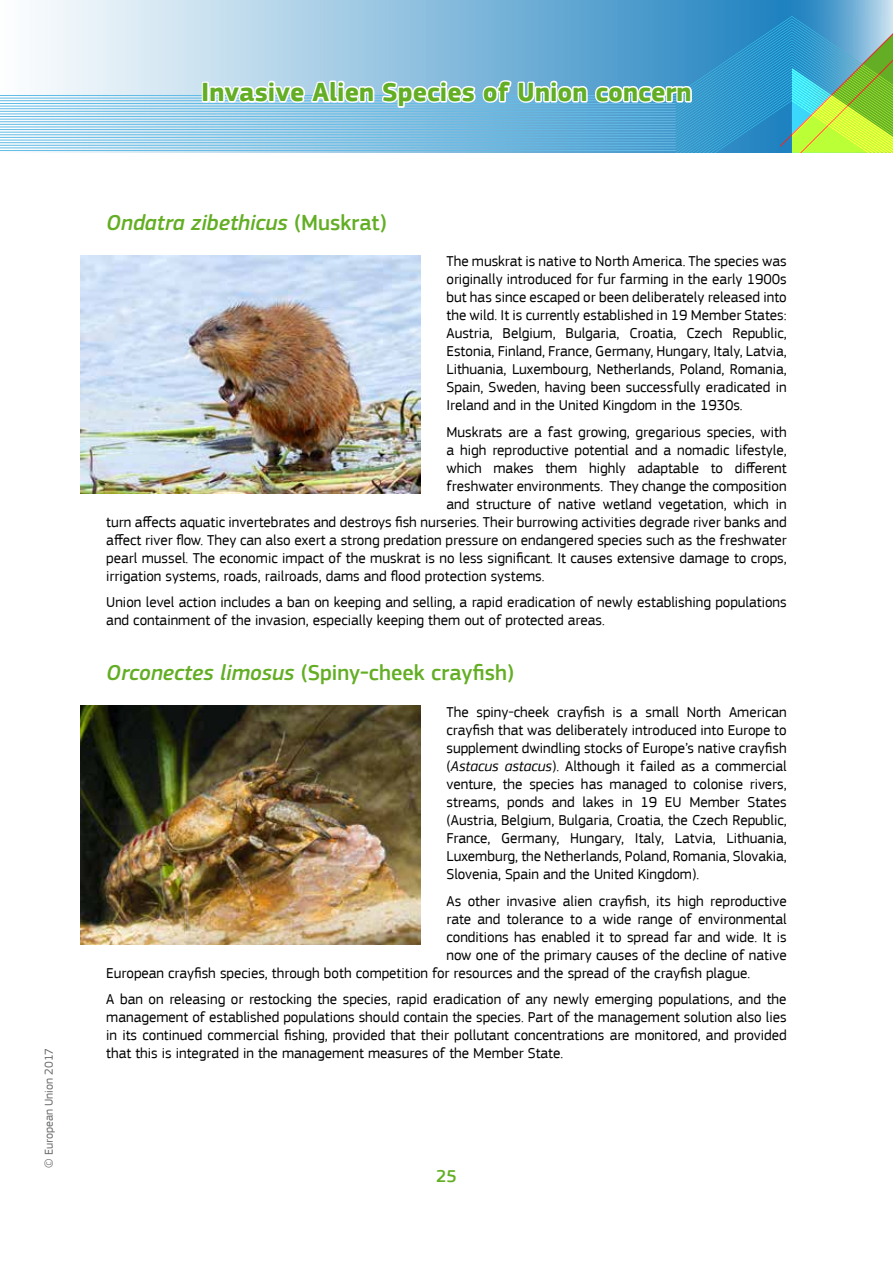
<style>
.page{position:relative;width:893px;height:1263px;background:#fff}
.page>*{position:absolute;margin:0;border:0;box-sizing:border-box;transform-origin:0 0}
.t1{font:700 27px "EC Square Sans Pro";color:#63ae24}
.t2{font:500 22.5px "EC Square Sans Pro";color:#63ae24}
.t3{font:italic 500 22.5px "EC Square Sans Pro";color:#63ae24}
.t4{font:500 18px "EC Square Sans Pro";color:#63ae24}
.t5{font:15px/18px "EC Square Sans Pro";color:#000;text-align:justify}
.t6{font:12px "EC Square Sans Pro";color:#696a6b}
.s1{font-style:normal}
.s2{font-style:italic}
</style>
<div class="page">
<svg style="left:778px;top:0;width:115px;height:8px"></svg>
<svg style="left:1px;top:0;width:777px;height:153px"></svg>
<hr style="left:0;top:95px;width:676px;height:1px;background:#63bce6">
<hr style="left:0;top:103px;width:676px;height:1px;background:#63bce6">
<hr style="left:0;top:98px;width:676px;height:1px;background:#63bce6">
<hr style="left:0;top:100px;width:676px;height:1px;background:#63bce6">
<hr style="left:0;top:150px;width:676px;height:1px;background:#63bce6">
<hr style="left:0;top:106px;width:676px;height:1px;background:#63bce6">
<hr style="left:0;top:114px;width:676px;height:1px;background:#63bce6">
<hr style="left:0;top:111px;width:676px;height:1px;background:#63bce6">
<hr style="left:0;top:108px;width:676px;height:1px;background:#63bce6">
<hr style="left:0;top:116px;width:676px;height:1px;background:#63bce6">
<hr style="left:0;top:124px;width:676px;height:1px;background:#63bce6">
<hr style="left:0;top:119px;width:676px;height:1px;background:#63bce6">
<hr style="left:0;top:121px;width:676px;height:1px;background:#63bce6">
<hr style="left:0;top:137px;width:676px;height:1px;background:#63bce6">
<hr style="left:0;top:127px;width:676px;height:1px;background:#63bce6">
<hr style="left:0;top:135px;width:676px;height:1px;background:#63bce6">
<hr style="left:0;top:132px;width:676px;height:1px;background:#63bce6">
<hr style="left:0;top:129px;width:676px;height:1px;background:#63bce6">
<hr style="left:0;top:148px;width:676px;height:1px;background:#63bce6">
<hr style="left:0;top:145px;width:676px;height:1px;background:#63bce6">
<hr style="left:0;top:142px;width:676px;height:1px;background:#63bce6">
<hr style="left:0;top:140px;width:676px;height:1px;background:#63bce6">
<svg style="left:0;top:97px;width:1px;height:52px"></svg>
<svg style="left:199px;top:8px;width:694px;height:145px;background:#7bbad0"></svg>
<img style="left:81px;top:255px;width:340px;height:238px">
<img style="left:81px;top:706px;width:340px;height:238px">
<p class="t6" style="left:42px;top:1168px;width:122px;rotate:-90deg">© European Union 2017</p>
<h1 class="t1" style="left:201px;top:76px;width:492px">Invasive Alien Species of Union concern</h1>
<h2 class="t3" style="left:106px;top:209px;width:282px">Ondatra zibethicus <span class="s1">(Muskrat)</span></h2>
<p class="t5" style="left:446px;top:253px;width:342px">The muskrat is native to North America. The species was originally introduced for fur farming in the early 1900s but has since escaped or been deliberately released into the wild. It is currently established in 19 Member States:<br>Austria, Belgium, Bulgaria, Croatia, Czech Republic, Estonia, Finland, France, Germany, Hungary, Italy, Latvia, Lithuania, Luxembourg, Netherlands, Poland, Romania, Spain, Sweden, having been successfully eradicated in Ireland and in the United Kingdom in the 1930s.</p>
<p class="t5" style="left:446px;top:423px;width:342px">Muskrats are a fast growing, gregarious species, with</p>
<p class="t5" style="left:446px;top:441px;width:342px">a high reproductive potential and a nomadic lifestyle,</p>
<p class="t5" style="left:446px;top:459px;width:342px">which makes them highly adaptable to different</p>
<p class="t5" style="left:446px;top:477px;width:342px">freshwater environments. They change the composition</p>
<p class="t5" style="left:446px;top:495px;width:342px">and structure of native wetland vegetation, which in</p>
<p class="t5" style="left:106px;top:513px;width:682px">turn affects aquatic invertebrates and destroys fish nurseries. Their burrowing activities degrade river banks and</p>
<p class="t5" style="left:106px;top:531px;width:682px">affect river flow. They can also exert a strong predation pressure on endangered species such as the freshwater</p>
<p class="t5" style="left:106px;top:549px;width:682px">pearl mussel. The economic impact of the muskrat is no less significant. It causes extensive damage to crops,</p>
<p class="t5" style="left:106px;top:567px;width:440px">irrigation systems, roads, railroads, dams and flood protection systems.</p>
<p class="t5" style="left:106px;top:594px;width:682px">Union level action includes a ban on keeping and selling, a rapid eradication of newly establishing populations and containment of the invasion, especially keeping them out of protected areas.</p>
<h2 class="t2" style="left:106px;top:660px;width:409px"><span class="s2">Orconectes limosus</span> (Spiny-cheek crayfish)</h2>
<p class="t5" style="left:446px;top:703px;width:342px">The spiny-cheek crayfish is a small North American crayfish that was deliberately introduced into Europe to supplement dwindling stocks of Europe’s native crayfish (<span class="s2">Astacus astacus</span>). Although it failed as a commercial venture, the species has managed to colonise rivers, streams, ponds and lakes in 19 EU Member States (Austria, Belgium, Bulgaria, Croatia, the Czech Republic, France, Germany, Hungary, Italy, Latvia, Lithuania, Luxemburg, the Netherlands, Poland, Romania, Slovakia, Slovenia, Spain and the United Kingdom).</p>
<p class="t5" style="left:446px;top:892px;width:342px">As other invasive alien crayfish, its high reproductive</p>
<p class="t5" style="left:446px;top:910px;width:342px">rate and tolerance to a wide range of environmental</p>
<p class="t5" style="left:446px;top:928px;width:342px">conditions has enabled it to spread far and wide. It is</p>
<p class="t5" style="left:446px;top:946px;width:342px">now one of the primary causes of the decline of native</p>
<p class="t5" style="left:106px;top:964px;width:645px">European crayfish species, through both competition for resources and the spread of the crayfish plague.</p>
<p class="t5" style="left:106px;top:990px;width:682px">A ban on releasing or restocking the species, rapid eradication of any newly emerging populations, and the management of established populations should contain the species. Part of the management solution also lies in its continued commercial fishing, provided that their pollutant concentrations are monitored, and provided that this is integrated in the management measures of the Member State.</p>
<p class="t4" style="left:436px;top:1165px;width:22px">25</p>
</div>
